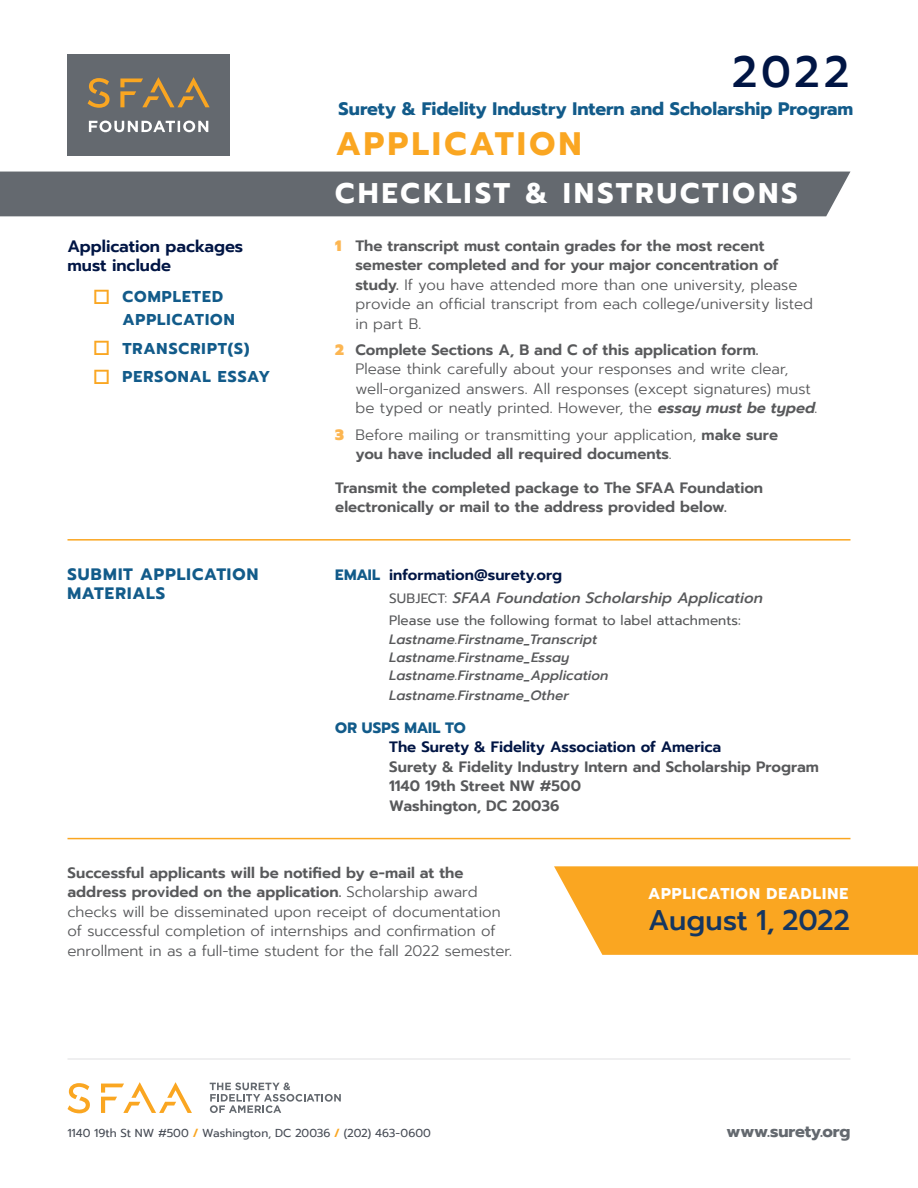
<style>
.page{position:relative;width:918px;height:1188px;background:#fff}
.page>*{position:absolute;margin:0;border:0;box-sizing:border-box;transform-origin:0 0}
.t1{font:500 43.8px "Prompt";color:#001544}
.t2{font:700 32.4px "Prompt";letter-spacing:.1em;color:#faa621}
.t3{font:700 28.35px "Prompt";letter-spacing:.11em;color:#fff}
.t4{font:500 28.35px "Prompt";letter-spacing:-.005em;color:#153660}
.t5{font:700 18px "Prompt";letter-spacing:-.005em;color:#125b8a}
.t6{font:600 16.5px/19.5px "Prompt";letter-spacing:-.005em;color:#001544}
.t7{font:700 16.5px/19.5px "Prompt";letter-spacing:.055em;color:#125b8a}
.t8{font:700 16.5px "Prompt";letter-spacing:-.015em;color:#64696f}
.t9{font:700 15.6px/23.1px "Prompt";letter-spacing:.06em;color:#125b8a}
.t10{font:700 15.6px "Prompt";letter-spacing:.06em;color:#fff}
.t11{font:300 15px/19.5px "Prompt";color:#58595b}
.t12{font:600 15px/19.5px "Prompt";color:#58595b}
.t13{font:italic 500 15px/23px "Prompt";letter-spacing:.005em;color:#58595b}
.t14{font:600 15px "Prompt";color:#001544}
.t15{font:700 15px "Prompt";letter-spacing:.005em;color:#125b8a}
.t16{font:italic 500 13.5px/18px "Prompt";letter-spacing:.005em;color:#58595b}
.t17{font:13.5px "Prompt";letter-spacing:.005em;color:#58595b}
.t18{font:11.55px "Prompt";color:#474c55}
.s1{color:#faa621}
.s2{font-weight:900;color:#fcb652}
.s3{font-weight:600}
.s4{font-weight:600;font-style:italic}
.s5{font-weight:700;font-style:normal;color:#125b8a}
.s6{font-weight:600;font-style:normal;color:#001544}
.s7{font-weight:400;font-style:normal;font-size:13.5px}
.s8{font-weight:300;font-style:normal}
.s9{font-weight:600;color:#faa621}
</style>
<div class="page">
<hr style="left:68px;top:1058px;width:782px;height:2px;background:#ebebec">
<hr style="left:68px;top:838px;width:782px;height:1px;background:#faa621">
<hr style="left:68px;top:539px;width:782px;height:2px;background:#faa621">
<svg style="left:210px;top:1083px;width:131px;height:30px"></svg>
<svg style="left:101px;top:1082px;width:91px;height:31px"></svg>
<svg style="left:68px;top:1083px;width:22px;height:30px"></svg>
<div style="left:0;top:172px;width:850px;height:44px;background:#64696f"></div>
<div style="left:68px;top:54px;width:162px;height:101px;background:#64696f"></div>
<svg style="left:120px;top:77px;width:90px;height:30px"></svg>
<svg style="left:88px;top:78px;width:22px;height:30px"></svg>
<svg style="left:89px;top:121px;width:119px;height:11px"></svg>
<svg style="left:554px;top:866px;width:364px;height:89px"></svg>
<h1 class="t1" style="left:732px;top:40px;width:119px">2022</h1>
<p class="t5" style="left:339px;top:95px;width:516px">Surety &amp; Fidelity Industry Intern and Scholarship Program</p>
<h2 class="t2" style="left:336px;top:120px;width:247px">APPLICATION</h2>
<p class="t6" style="left:68px;top:236px;width:177px">Application packages must include</p>
<p class="t9" style="left:122px;top:285px;width:114px;text-indent:-30px"><span class="s1">□</span> COMPLETED<br>APPLICATION</p>
<p class="t9" style="left:93px;top:337px;width:158px"><span class="s1">□</span> TRANSCRIPT(S)</p>
<p class="t9" style="left:93px;top:365px;width:179px"><span class="s1">□</span> PERSONAL ESSAY</p>
<h3 class="t3" style="left:335px;top:172px;width:464px">CHECKLIST &amp; INSTRUCTIONS</h3>
<p class="t11" style="left:356px;top:236px;width:459px;text-indent:-20px"><span class="s2">1</span> <span class="s3">The transcript must contain grades for the most recent semester completed and for your major concentration of study.</span> If you have attended more than one university, please provide an official transcript from each college/university listed in part B.</p>
<p class="t11" style="left:356px;top:340px;width:463px;text-indent:-20px"><span class="s2">2</span> <span class="s3">Complete Sections A, B and C of this application form.<br></span>Please think carefully about your responses and write clear, well-organized answers. All responses (except signatures) must be typed or neatly printed. However, the <span class="s4">essay must be typed</span>.</p>
<p class="t11" style="left:356px;top:425px;width:424px;text-indent:-20px"><span class="s2">3</span> Before mailing or transmitting your application, <span class="s3">make sure you have included all required documents</span>.</p>
<p class="t12" style="left:335px;top:478px;width:429px">Transmit the completed package to The SFAA Foundation electronically or mail to the address provided below.</p>
<p class="t7" style="left:68px;top:564px;width:192px">SUBMIT APPLICATION<br>MATERIALS</p>
<p class="t13" style="left:389px;top:564px;width:375px;text-indent:-54px"><span class="s5">EMAIL</span> <span class="s6">information@surety.org<br></span><span class="s7">SUBJECT</span><span class="s8">:</span> SFAA Foundation Scholarship Application</p>
<p class="t17" style="left:389px;top:611px;width:353px">Please use the following format to label attachments:</p>
<p class="t16" style="left:389px;top:631px;width:221px">Lastname.Firstname_Transcript<br>Lastname.Firstname_Essay<br>Lastname.Firstname_Application</p>
<p class="t16" style="left:389px;top:686px;width:181px">Lastname.Firstname_Other</p>
<p class="t15" style="left:335px;top:716px;width:132px">OR USPS MAIL TO</p>
<p class="t14" style="left:389px;top:736px;width:334px">The Surety &amp; Fidelity Association of America</p>
<p class="t12" style="left:389px;top:757px;width:431px">Surety &amp; Fidelity Industry Intern and Scholarship Program<br>1140 19th Street NW #500<br>Washington, DC 20036</p>
<p class="t11" style="left:68px;top:863px;width:446px"><span class="s3">Successful applicants will be notified by e-mail at the address provided on the application.</span> Scholarship award checks will be disseminated upon receipt of documentation of successful completion of internships and confirmation of enrollment in as a full-time student for the fall 2022 semester.</p>
<p class="t10" style="left:648px;top:882px;width:202px">APPLICATION DEADLINE</p>
<h3 class="t4" style="left:648px;top:900px;width:203px">August 1, 2022</h3>
<p class="t18" style="left:68px;top:1124px;width:365px">1140 19th St NW #500 <span class="s9">/</span> Washington, DC 20036 <span class="s9">/</span> (202) 463-0600</p>
<p class="t8" style="left:727px;top:1118px;width:125px">www.surety.org</p>
</div>
